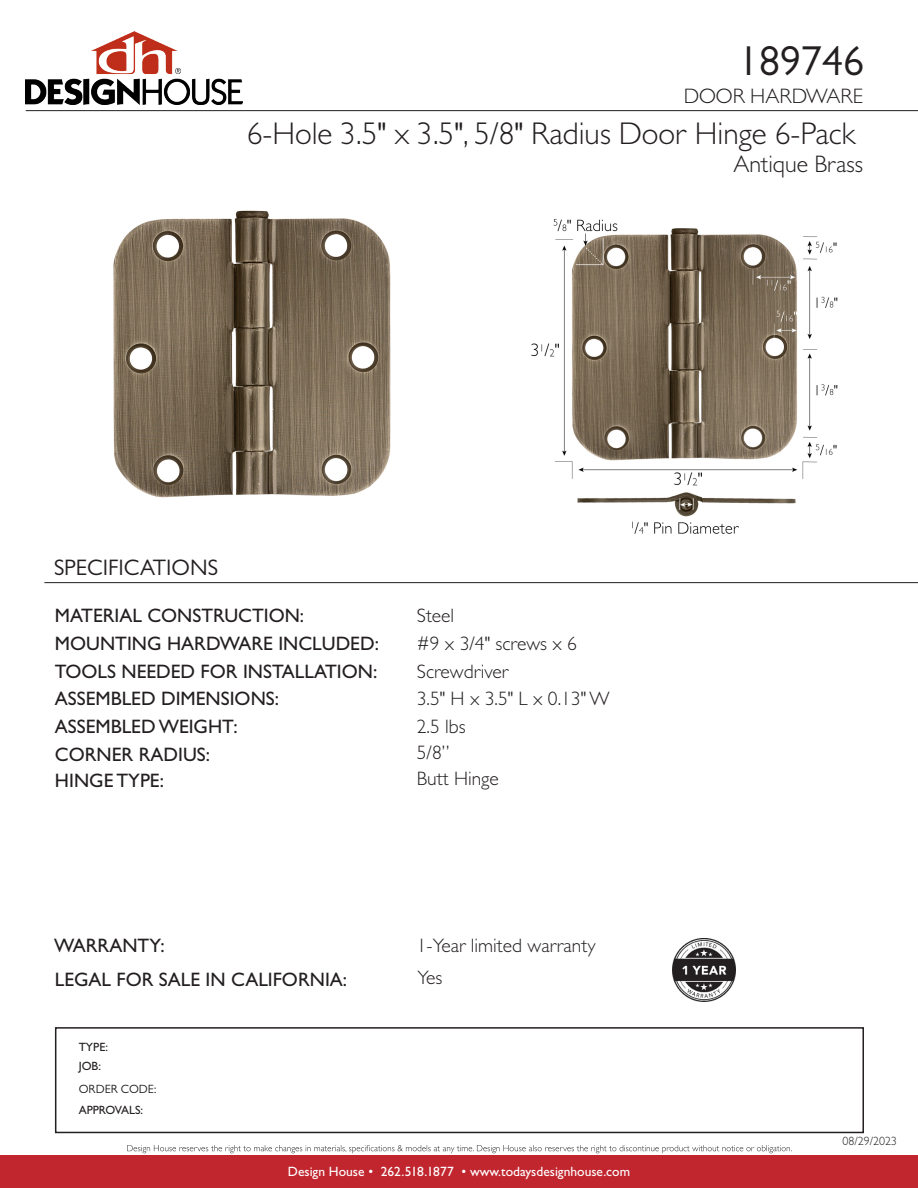
<style>
.page{position:relative;width:918px;height:1188px;background:#fff}
.page>*{position:absolute;margin:0;border:0;box-sizing:border-box;transform-origin:0 0}
.t1{font:42px "Gill Sans";color:#231f20}
.t2{font:300 31.5px "Gill Sans";color:#231f20}
.t3{font:300 24px "Gill Sans";color:#231f20}
.t4{font:22.5px "Gill Sans";color:#231f20}
.t5{font:300 21px "Gill Sans";color:#231f20}
.t6{font:19.5px/34.2px "Gill Sans Std";color:#231f20}
.t7{font:300 19.5px/31.7px "Gill Sans Std";color:#231f20}
.t8{font:13.5px "Gill Sans Std";color:#fff}
.t9{font:12px/19.6px "Gill Sans Std";color:#231f20}
.t10{font:300 12px "Gill Sans";color:#231f20}
.t11{font:12px "Gill Sans";color:#231f20}
</style>
<div class="page">
<div style="left:0;top:1156px;width:918px;height:32px;background:#c1262f"></div>
<img style="left:26px;top:32px;width:217px;height:73px">
<svg style="left:127px;top:1145px;width:665px;height:8px"></svg>
<hr style="left:26px;top:110px;width:892px;height:1px;background:#231f20">
<img style="left:113px;top:210px;width:278px;height:288px">
<img style="left:531px;top:219px;width:307px;height:315px">
<img style="left:672px;top:939px;width:64px;height:63px">
<div style="left:55px;top:1027px;width:809px;height:106px;border:2px solid #231f20"></div>
<hr style="left:44px;top:582px;width:874px;height:1px;background:#231f20">
<h1 class="t1" style="left:738px;top:37px;width:127px">189746</h1>
<p class="t5" style="left:684px;top:83px;width:181px">DOOR HARDWARE</p>
<h2 class="t2" style="left:247px;top:114px;width:610px">6-Hole 3.5" x 3.5", 5/8" Radius Door Hinge 6-Pack</h2>
<p class="t3" style="left:733px;top:150px;width:131px">Antique Brass</p>
<p class="t4" style="left:54px;top:554px;width:166px">SPECIFICATIONS</p>
<p class="t6" style="left:55px;top:599px;width:251px">MATERIAL CONSTRUCTION:</p>
<p class="t7" style="left:417px;top:600px;width:39px">Steel</p>
<p class="t6" style="left:55px;top:626px;width:325px">MOUNTING HARDWARE INCLUDED:</p>
<p class="t7" style="left:417px;top:628px;width:162px">#9 x 3/4" screws x 6</p>
<p class="t6" style="left:55px;top:654px;width:324px">TOOLS NEEDED FOR INSTALLATION:</p>
<p class="t7" style="left:417px;top:656px;width:93px">Screwdriver</p>
<p class="t6" style="left:55px;top:682px;width:226px">ASSEMBLED DIMENSIONS:</p>
<p class="t7" style="left:417px;top:683px;width:194px">3.5" H x 3.5" L x 0.13" W</p>
<p class="t6" style="left:55px;top:709px;width:184px">ASSEMBLED WEIGHT:</p>
<p class="t7" style="left:417px;top:710px;width:50px">2.5 lbs</p>
<p class="t6" style="left:55px;top:737px;width:157px">CORNER RADIUS:</p>
<p class="t7" style="left:417px;top:737px;width:34px">5/8”</p>
<p class="t6" style="left:55px;top:763px;width:111px">HINGE TYPE:</p>
<p class="t7" style="left:417px;top:763px;width:84px">Butt Hinge</p>
<p class="t6" style="left:54px;top:928px;width:295px">WARRANTY:<br>LEGAL FOR SALE IN CALIFORNIA:</p>
<p class="t9" style="left:79px;top:1037px;width:31px">TYPE:<br>JOB:</p>
<p class="t11" style="left:79px;top:1082px;width:80px">ORDER CODE:</p>
<p class="t9" style="left:79px;top:1100px;width:66px">APPROVALS:</p>
<p class="t7" style="left:417px;top:930px;width:180px">1-Year limited warranty<br>Yes</p>
<p class="t8" style="left:288px;top:1164px;width:344px">Design House • 262.518.1877 • www.todaysdesignhouse.com</p>
<p class="t10" style="left:843px;top:1134px;width:56px">08/29/2023</p>
</div>
